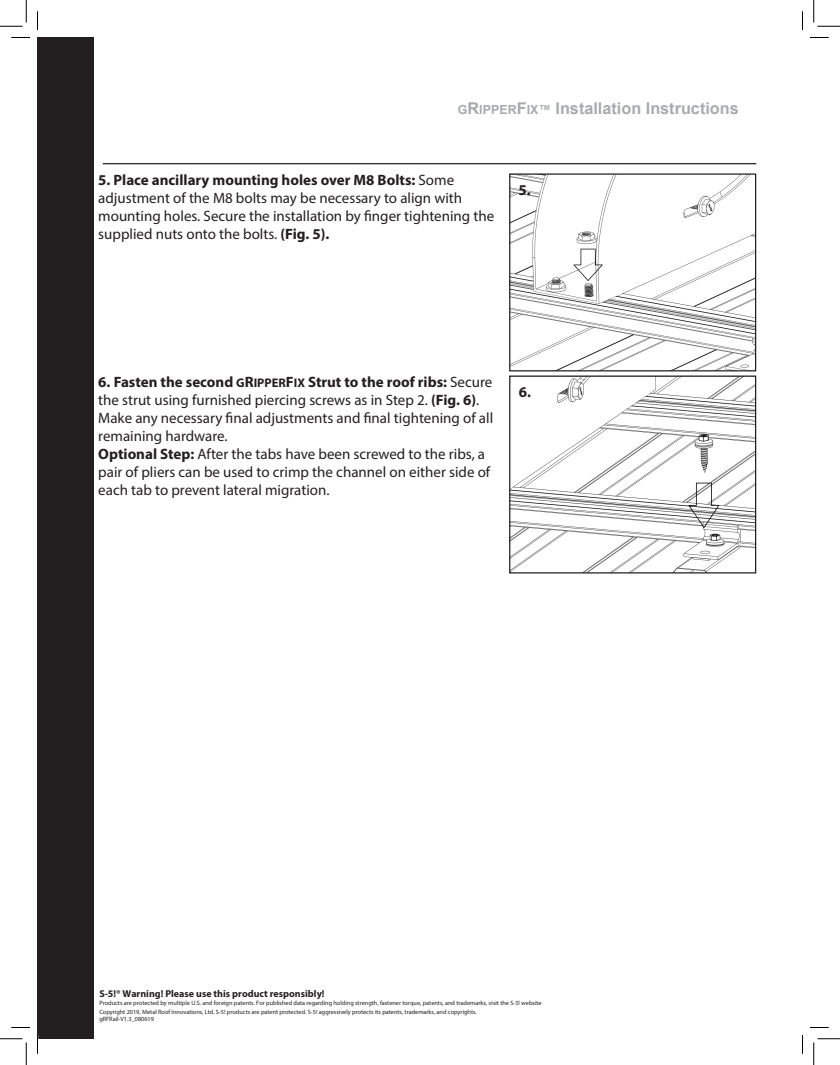
<style>
.page{position:relative;width:840px;height:1065px;background:#fff}
.page>*{position:absolute;margin:0;border:0;box-sizing:border-box;transform-origin:0 0}
.t1{font:700 16.25px "Arial";color:#a8abac}
.t2{font:15px/18px "Myriad Pro";color:#231f20}
.t3{font:700 15px "Myriad Pro";color:#231f20}
.t4{font:700 10px "Myriad Pro";color:#231f20}
.t5{font:6.25px/9px "Myriad Pro";color:#231f20}
.s1{font-size:12.5px}
.s2{font-weight:700}
.s3{font-weight:700;font-size:12.5px}
</style>
<div class="page">
<div style="left:38px;top:38px;width:56px;height:1001px;background:#231f20"></div>
<hr style="left:103px;top:163px;width:653px;height:1px;background:#231f20">
<img style="left:511px;top:175px;width:243px;height:194px">
<div style="left:509px;top:173px;width:247px;height:198px;border:1px solid #231f20"></div>
<img style="left:511px;top:378px;width:243px;height:194px">
<div style="left:509px;top:376px;width:247px;height:198px;border:1px solid #231f20"></div>
<svg style="left:11px;top:37px;width:19px;height:1px"></svg>
<svg style="left:810px;top:37px;width:19px;height:1px"></svg>
<svg style="left:11px;top:1027px;width:19px;height:1px"></svg>
<svg style="left:810px;top:1027px;width:19px;height:1px"></svg>
<svg style="left:37px;top:11px;width:1px;height:19px"></svg>
<svg style="left:37px;top:1035px;width:1px;height:19px"></svg>
<svg style="left:802px;top:11px;width:1px;height:19px"></svg>
<svg style="left:802px;top:1035px;width:1px;height:19px"></svg>
<svg style="left:0;top:0;width:27px;height:27px"></svg>
<svg style="left:0;top:1039px;width:27px;height:26px"></svg>
<svg style="left:814px;top:0;width:26px;height:27px"></svg>
<svg style="left:814px;top:1039px;width:26px;height:26px"></svg>
<p class="t1" style="left:458px;top:98px;width:283px"><span class="s1">G</span>R<span class="s1">IPPER</span>F<span class="s1">IX™</span> Installation Instructions</p>
<p class="t2" style="left:98px;top:170px;width:398px"><span class="s2">5. Place ancillary mounting holes over M8 Bolts:</span> Some adjustment of the M8 bolts may be necessary to align with mounting holes. Secure the installation by finger tightening the supplied nuts onto the bolts. <span class="s2">(Fig. 5).</span></p>
<p class="t3" style="left:518px;top:181px;width:14px">5.</p>
<p class="t2" style="left:98px;top:372px;width:396px"><span class="s2">6. Fasten the second</span> <span class="s3">G</span><span class="s2">R</span><span class="s3">IPPER</span><span class="s2">F</span><span class="s3">IX</span> <span class="s2">Strut to the roof ribs:</span> Secure the strut using furnished piercing screws as in Step 2. <span class="s2">(Fig. 6)</span>.<br>Make any necessary final adjustments and final tightening of all remaining hardware.<br><span class="s2">Optional Step:</span> After the tabs have been screwed to the ribs, a pair of pliers can be used to crimp the channel on either side of each tab to prevent lateral migration.</p>
<p class="t3" style="left:519px;top:382px;width:14px">6.</p>
<p class="t4" style="left:99px;top:987px;width:227px">S-5!® Warning! Please use this product responsibly!</p>
<p class="t5" style="left:99px;top:998px;width:444px">Products are protected by multiple U.S. and foreign patents. For published data regarding holding strength, fastener torque, patents, and trademarks, visit the S-5! website<br>Copyright 2019, Metal Roof Innovations, Ltd. S-5! products are patent protected. S-5! aggressively protects its patents, trademarks, and copyrights.</p>
<p class="t5" style="left:99px;top:1014px;width:56px">gRFRail-V1.3_080619</p>
</div>
